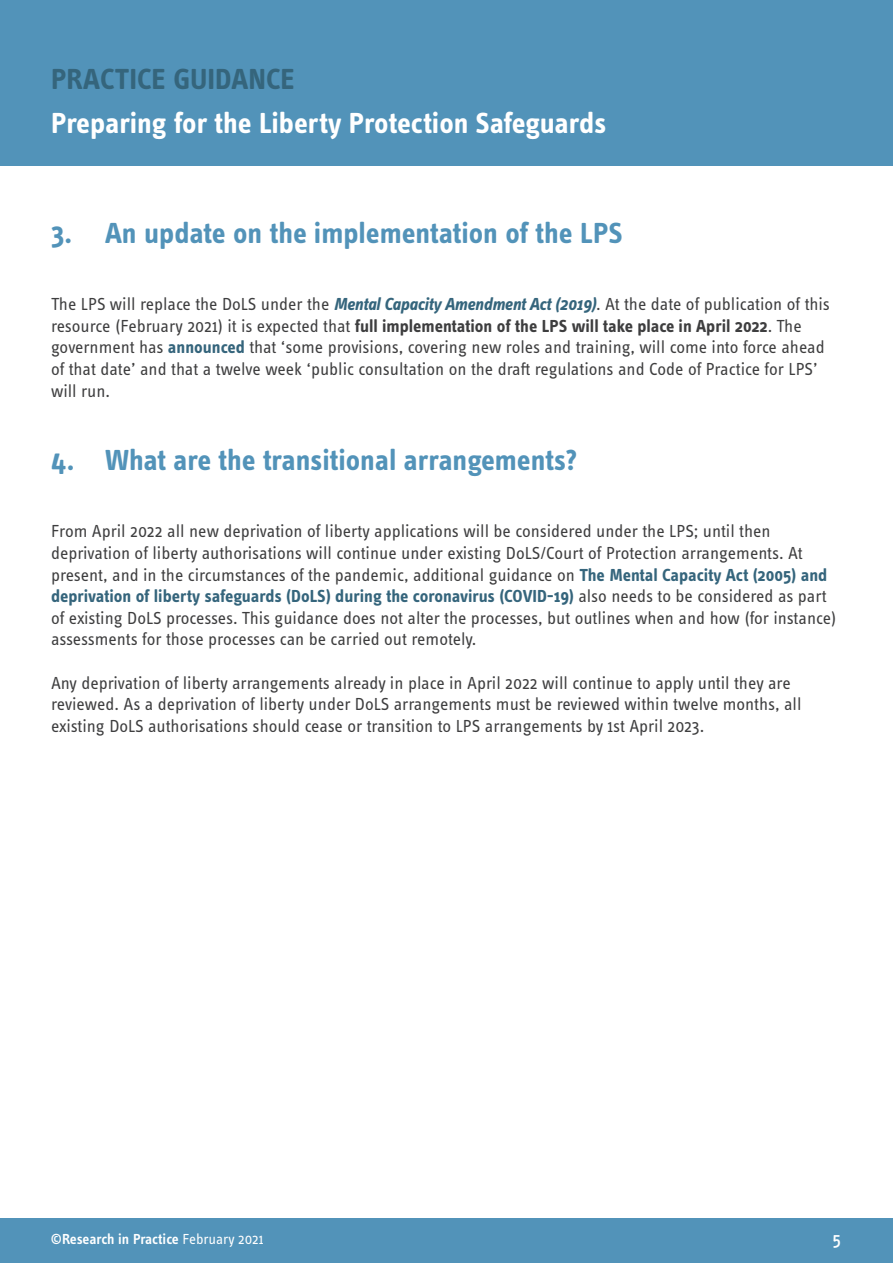
<style>
.page{position:relative;width:893px;height:1263px;background:#fff}
.page>*{position:absolute;margin:0;border:0;box-sizing:border-box;transform-origin:0 0}
.Adults_header{font:700 30px "Info Text Pro";color:#5293b9}
.Header_title{font:700 30px "Info Text Pro";color:#fff}
.Header_title-2{font:700 30px "Info Text Pro";color:#35657c}
.Body_Text{font:18px/21.6px "Info Text Pro";color:#3e3e3f}
.t1{font:500 18px "Info Text Pro";color:#fff}
.t2{font:600 15px "Info Text Pro";letter-spacing:-.01em;color:#fff}
.s1{font-weight:700;font-style:italic;color:#35657c}
.s2{font-weight:700}
.s3{font-weight:700;color:#35657c}
.s4{font-weight:400}
</style>
<div class="page">
<div style="left:0;top:1218px;width:893px;height:45px;background:#5293b9"></div>
<div style="left:0;top:0;width:893px;height:166px;background:#5293b9"></div>
<p class="Header_title-2" style="left:51px;top:61px;width:245px">PRACTICE GUIDANCE</p>
<p class="Header_title" style="left:51px;top:105px;width:557px">Preparing for the Liberty Protection Safeguards</p>
<p class="Adults_header" style="left:51px;top:215px;width:574px">3. An update on the implementation of the LPS</p>
<p class="Body_Text" style="left:51px;top:293px;width:780px">The LPS will replace the DoLS under the <span class="s1">Mental Capacity Amendment Act (2019)</span>. At the date of publication of this resource (February 2021) it is expected that <span class="s2">full implementation of the LPS will take place in April 2022</span>. The government has <span class="s3">announced</span> that ‘some provisions, covering new roles and training, will come into force ahead of that date’ and that a twelve week ‘public consultation on the draft regulations and Code of Practice for LPS’ will run.</p>
<p class="Adults_header" style="left:51px;top:442px;width:528px">4. What are the transitional arrangements?</p>
<p class="Body_Text" style="left:51px;top:520px;width:787px">From April 2022 all new deprivation of liberty applications will be considered under the LPS; until then deprivation of liberty authorisations will continue under existing DoLS/Court of Protection arrangements. At present, and in the circumstances of the pandemic, additional guidance on <span class="s3">The Mental Capacity Act (2005) and deprivation of liberty safeguards (DoLS) during the coronavirus (COVID-19)</span> also needs to be considered as part of existing DoLS processes. This guidance does not alter the processes, but outlines when and how (for instance) assessments for those processes can be carried out remotely.</p>
<p class="Body_Text" style="left:51px;top:671px;width:752px">Any deprivation of liberty arrangements already in place in April 2022 will continue to apply until they are reviewed. As a deprivation of liberty under DoLS arrangements must be reviewed within twelve months, all existing DoLS authorisations should cease or transition to LPS arrangements by 1st April 2023.</p>
<p class="t2" style="left:51px;top:1230px;width:214px">©Research in Practice <span class="s4">February 2021</span></p>
<p class="t1" style="left:833px;top:1228px;width:38px">5 <sup>5</sup></p>
</div>
